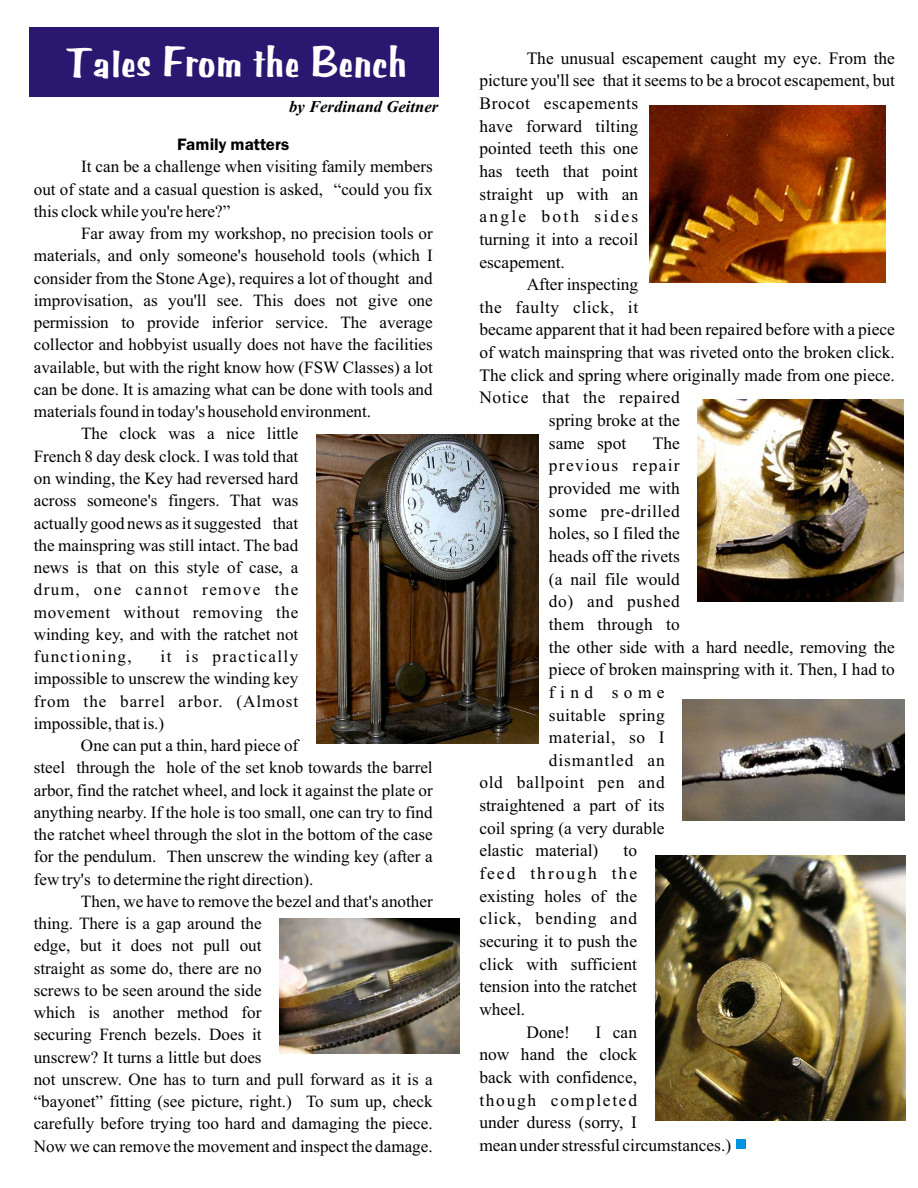
<style>
.page{position:relative;width:918px;height:1188px;background:#fff}
.page>*{position:absolute;margin:0;border:0;box-sizing:border-box;transform-origin:0 0}
.t1{font:700 42.3px "AT Benguiat Frisky";color:#fff}
.t2{font:17.4px/22.6px "Times New Roman";color:#000}
.t3{font:17.4px "Times New Roman";letter-spacing:.035em;color:#000}
.t4{font:17.4px "Times New Roman";letter-spacing:.03em;color:#000}
.t5{font:17.4px "Times New Roman";letter-spacing:.04em;color:#000}
.t6{font:17.4px "Times New Roman";letter-spacing:.045em;color:#000}
.t7{font:17.4px "Times New Roman";letter-spacing:.13em;color:#000}
.t8{font:17.4px "Times New Roman";letter-spacing:.075em;color:#000}
.t9{font:17.4px "Times New Roman";letter-spacing:.025em;color:#000}
.t10{font:17.4px "Times New Roman";letter-spacing:.115em;color:#000}
.t11{font:17.4px "Times New Roman";letter-spacing:.05em;color:#000}
.t12{font:17.4px "Times New Roman";letter-spacing:.31em;color:#000}
.t13{font:17.1px/22.2px "Times New Roman";color:#000;text-align:justify}
.t14{font:17.1px "Times New Roman";letter-spacing:.08em;color:#000}
.t15{font:17.1px "Times New Roman";letter-spacing:.035em;color:#000}
.t16{font:600 17.1px "Franklin Gothic";color:#000}
.t17{font:italic 700 16.5px "Times New Roman";color:#000}
</style>
<div class="page">
<div style="left:30px;top:27px;width:409px;height:69px;background:#291770"></div>
<img style="left:316px;top:435px;width:222px;height:308px">
<img style="left:649px;top:105px;width:237px;height:178px">
<img style="left:683px;top:700px;width:221px;height:121px">
<img style="left:698px;top:399px;width:206px;height:202px">
<img style="left:655px;top:856px;width:251px;height:264px">
<img style="left:280px;top:919px;width:179px;height:134px">
<div style="left:736px;top:1139px;width:10px;height:10px;background:#0094de"></div>
<h1 class="t1" style="left:66px;top:45px;width:343px">Tales From the Bench</h1>
<p class="t17" style="left:289px;top:101px;width:151px">by Ferdinand Geitner</p>
<p class="t16" style="left:177px;top:138px;width:113px">Family matters</p>
<p class="t13" style="left:34px;top:157px;width:400px;text-indent:47px">It can be a challenge when visiting family members out of state and a casual question is asked, “could you fix this clock while you're here?”</p>
<p class="t13" style="left:81px;top:224px;width:353px">Far away from my workshop, no precision tools or</p>
<p class="t13" style="left:34px;top:246px;width:400px">materials, and only someone's household tools (which I</p>
<p class="t13" style="left:34px;top:268px;width:400px">consider from the Stone Age), requires a lot of thought and</p>
<p class="t13" style="left:34px;top:291px;width:400px">improvisation, as you'll see. This does not give one</p>
<p class="t13" style="left:34px;top:313px;width:400px">permission to provide inferior service. The average</p>
<p class="t13" style="left:34px;top:335px;width:400px">collector and hobbyist usually does not have the facilities</p>
<p class="t13" style="left:34px;top:358px;width:400px">available, but with the right know how (FSW Classes) a lot</p>
<p class="t13" style="left:34px;top:380px;width:400px">can be done. It is amazing what can be done with tools and</p>
<p class="t13" style="left:34px;top:402px;width:339px">materials found in today's household environment.</p>
<p class="t13" style="left:81px;top:424px;width:219px">The clock was a nice little</p>
<p class="t13" style="left:34px;top:447px;width:266px">French 8 day desk clock. I was told that</p>
<p class="t13" style="left:34px;top:469px;width:266px">on winding, the Key had reversed hard</p>
<p class="t13" style="left:34px;top:491px;width:266px">across someone's fingers. That was</p>
<p class="t13" style="left:34px;top:513px;width:266px">actually good news as it suggested that</p>
<p class="t13" style="left:34px;top:536px;width:266px">the mainspring was still intact. The bad</p>
<p class="t13" style="left:34px;top:558px;width:266px">news is that on this style of case, a</p>
<p class="t14" style="left:34px;top:583px;width:266px">drum, one cannot remove the</p>
<p class="t15" style="left:34px;top:606px;width:266px">movement without removing the</p>
<p class="t13" style="left:34px;top:625px;width:266px">winding key, and with the ratchet not</p>
<p class="t14" style="left:34px;top:650px;width:100px">functioning,</p>
<p class="t13" style="left:34px;top:647px;width:266px;text-indent:127px">it is practically impossible to unscrew the winding key from the barrel arbor. (Almost impossible, that is.)</p>
<p class="t13" style="left:34px;top:736px;width:400px;text-align:left;text-indent:47px">One can put a thin, hard piece of<br>steel through the hole of the set knob towards the barrel arbor, find the ratchet wheel, and lock it against the plate or anything nearby. If the hole is too small, one can try to find the ratchet wheel through the slot in the bottom of the case for the pendulum. Then unscrew the winding key (after a few try's to determine the right direction).</p>
<p class="t13" style="left:34px;top:892px;width:400px;text-align:left;text-indent:47px">Then, we have to remove the bezel and that's another thing. There is a gap around the<br>edge, but it does not pull out<br>straight as some do, there are no<br>screws to be seen around the side<br>which is another method for<br>securing French bezels. Does it<br>unscrew? It turns a little but does<br>not unscrew. One has to turn and pull forward as it is a “bayonet” fitting (see picture, right.) To sum up, check carefully before trying too hard and damaging the piece.<br>Now we can remove the movement and inspect the damage.</p>
<p class="t2" style="left:527px;top:48px;width:370px">The unusual escapement caught my eye. From the</p>
<p class="t2" style="left:479px;top:71px;width:417px">picture you'll see that it seems to be a brocot escapement, but</p>
<p class="t5" style="left:479px;top:97px;width:160px">Brocot escapements</p>
<p class="t2" style="left:479px;top:116px;width:160px">have forward tilting</p>
<p class="t2" style="left:479px;top:139px;width:160px">pointed teeth this one</p>
<p class="t2" style="left:479px;top:161px;width:160px">has teeth that point</p>
<p class="t2" style="left:479px;top:184px;width:160px">straight up with an</p>
<p class="t7" style="left:479px;top:210px;width:160px">angle both sides</p>
<p class="t2" style="left:479px;top:229px;width:160px">turning it into a recoil</p>
<p class="t2" style="left:479px;top:252px;width:87px">escapement.</p>
<p class="t2" style="left:527px;top:275px;width:113px">After inspecting</p>
<p class="t3" style="left:479px;top:301px;width:160px">the faulty click, it</p>
<p class="t2" style="left:479px;top:320px;width:417px">became apparent that it had been repaired before with a piece</p>
<p class="t2" style="left:479px;top:343px;width:417px">of watch mainspring that was riveted onto the broken click.</p>
<p class="t2" style="left:479px;top:365px;width:417px">The click and spring where originally made from one piece.</p>
<p class="t4" style="left:479px;top:391px;width:202px">Notice that the repaired</p>
<p class="t2" style="left:549px;top:411px;width:132px">spring broke at the</p>
<p class="t2" style="left:549px;top:433px;width:79px">same spot</p>
<p class="t2" style="left:653px;top:433px;width:29px">The</p>
<p class="t8" style="left:549px;top:459px;width:132px">previous repair</p>
<p class="t2" style="left:549px;top:479px;width:132px">provided me with</p>
<p class="t4" style="left:549px;top:505px;width:132px">some pre-drilled</p>
<p class="t2" style="left:549px;top:524px;width:132px">holes, so I filed the</p>
<p class="t2" style="left:549px;top:547px;width:132px">heads off the rivets</p>
<p class="t2" style="left:549px;top:569px;width:132px">(a nail file would</p>
<p class="t3" style="left:549px;top:595px;width:132px">do) and pushed</p>
<p class="t2" style="left:549px;top:614px;width:132px">them through to</p>
<p class="t2" style="left:549px;top:637px;width:348px">the other side with a hard needle, removing the</p>
<p class="t2" style="left:549px;top:660px;width:348px">piece of broken mainspring with it. Then, I had to</p>
<p class="t12" style="left:549px;top:686px;width:117px">find some</p>
<p class="t9" style="left:549px;top:708px;width:117px">suitable spring</p>
<p class="t3" style="left:549px;top:731px;width:117px">material, so I</p>
<p class="t11" style="left:549px;top:754px;width:117px">dismantled an</p>
<p class="t5" style="left:479px;top:776px;width:187px">old ballpoint pen and</p>
<p class="t2" style="left:479px;top:796px;width:187px">straightened a part of its</p>
<p class="t2" style="left:479px;top:818px;width:187px">coil spring (a very durable</p>
<p class="t2" style="left:479px;top:841px;width:120px">elastic material)</p>
<p class="t2" style="left:624px;top:841px;width:15px">to</p>
<p class="t10" style="left:479px;top:867px;width:159px">feed through the</p>
<p class="t2" style="left:479px;top:886px;width:159px">existing holes of the</p>
<p class="t6" style="left:479px;top:912px;width:159px">click, bending and</p>
<p class="t2" style="left:479px;top:932px;width:159px">securing it to push the</p>
<p class="t2" style="left:479px;top:954px;width:159px">click with sufficient</p>
<p class="t2" style="left:479px;top:977px;width:159px">tension into the ratchet</p>
<p class="t2" style="left:479px;top:999px;width:47px">wheel.</p>
<p class="t2" style="left:527px;top:1022px;width:45px">Done!</p>
<p class="t2" style="left:479px;top:1022px;width:253px;text-indent:116px">I can<br>now hand the clock<br>back with confidence,<br>though completed<br>under duress (sorry, I<br>mean under stressful circumstances.)</p>
</div>
